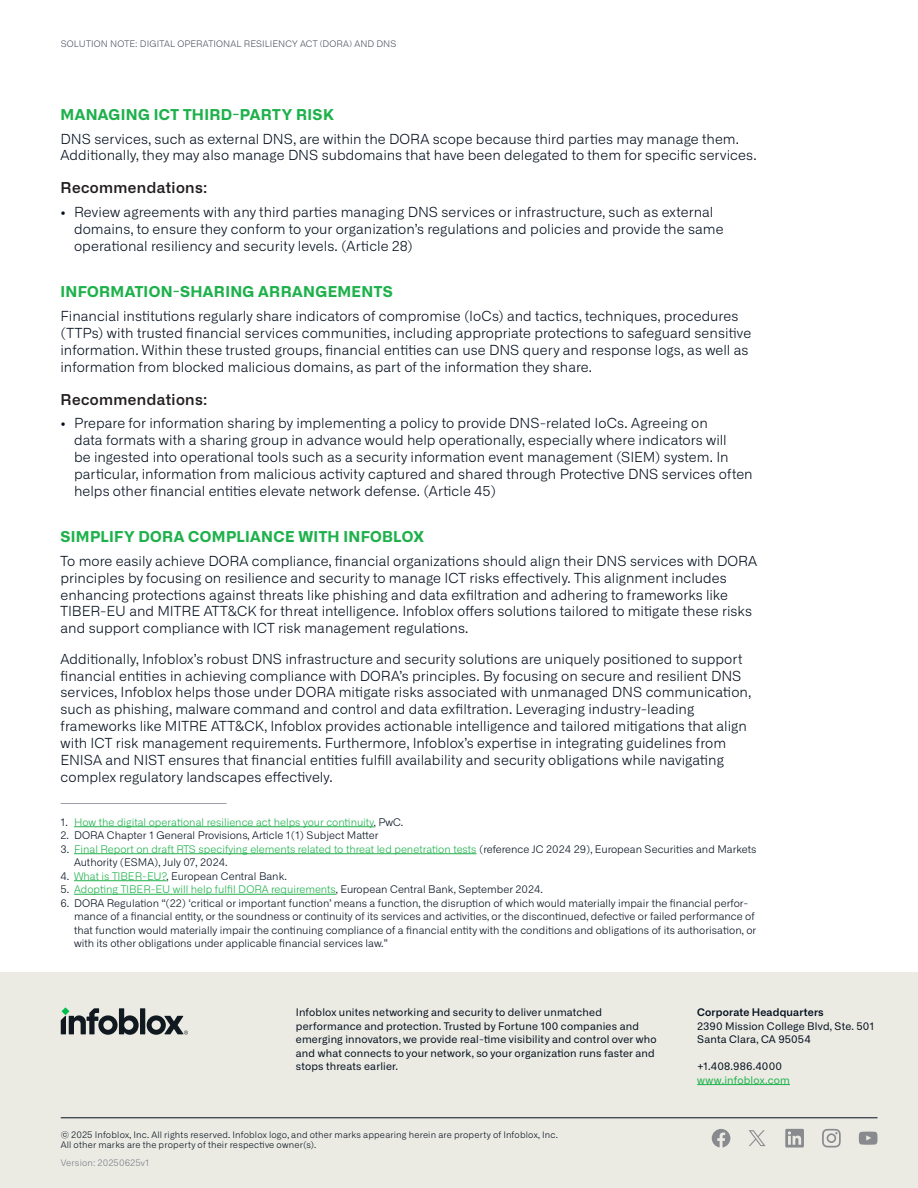
<style>
.page{position:relative;width:918px;height:1188px;background:#fff}
.page>*{position:absolute;margin:0;border:0;box-sizing:border-box;transform-origin:0 0}
.Heading_Level_1{font:700 15px "Alliance No.2";letter-spacing:.02em;color:#1eb14b}
.Heading_level_2{font:600 15px "Alliance No.2";letter-spacing:.025em;color:#231f20}
.body_text{font:300 13.8px/16.8px "Alliance No.1";letter-spacing:.005em;color:#030f1e}
.Footnote{font:300 10.5px/13.5px "Alliance No.1";color:#030f1e}
.t1{font:10.5px/13.5px "Alliance No.1";letter-spacing:.015em;color:#030f1e}
.Footnote-2{font:300 10.5px "Alliance No.1";color:#1eb14b}
.t2{font:600 10.5px "Alliance No.1";letter-spacing:.015em;color:#030f1e}
.t3{font:10.5px "Alliance No.1";letter-spacing:.015em;color:#1eb14b}
.t4{font:300 9px/9.8px "Alliance No.1";letter-spacing:.02em;color:#030f1e}
.t5{font:300 9px "Alliance No.1";letter-spacing:.015em;color:#4d515e}
.t6{font:300 9px "Alliance No.1";letter-spacing:.005em;color:#797b86}
.s1{color:#030f1e}
.s2{color:#1eb14b}
</style>
<div class="page">
<div style="left:0;top:972px;width:918px;height:216px;background:#ebebe4"></div>
<div style="left:140px;top:1008px;width:5px;height:26px;background:#101820"></div>
<svg style="left:147px;top:1015px;width:41px;height:20px"></svg>
<svg style="left:61px;top:1008px;width:78px;height:27px"></svg>
<hr style="left:697px;top:1084px;width:93px;height:1px;background:#1eb14b">
<svg style="left:822px;top:1129px;width:19px;height:18px"></svg>
<svg style="left:859px;top:1132px;width:19px;height:13px"></svg>
<svg style="left:785px;top:1129px;width:19px;height:19px"></svg>
<svg style="left:712px;top:1129px;width:18px;height:18px"></svg>
<hr style="left:61px;top:1118px;width:817px;height:1px;background:#030f1e">
<svg style="left:749px;top:1130px;width:17px;height:16px"></svg>
<hr style="left:74px;top:826px;width:300px;height:1px;background:#1eb14b">
<hr style="left:74px;top:853px;width:403px;height:1px;background:#1eb14b">
<hr style="left:74px;top:880px;width:93px;height:1px;background:#1eb14b">
<hr style="left:74px;top:894px;width:262px;height:1px;background:#1eb14b">
<hr style="left:61px;top:803px;width:166px;height:1px;background:#030f1e">
<p class="t5" style="left:61px;top:39px;width:337px">SOLUTION NOTE: DIGITAL OPERATIONAL RESILIENCY ACT (DORA) AND DNS</p>
<p class="Heading_Level_1" style="left:61px;top:105px;width:275px">MANAGING ICT THIRD-PARTY RISK</p>
<p class="body_text" style="left:61px;top:130px;width:698px">DNS services, such as external DNS, are within the DORA scope because third parties may manage them.<br>Additionally, they may also manage DNS subdomains that have been delegated to them for specific services.</p>
<p class="Heading_level_2" style="left:61px;top:178px;width:148px">Recommendations:</p>
<p class="body_text" style="left:74px;top:204px;width:651px;text-indent:-14px">• Review agreements with any third parties managing DNS services or infrastructure, such as external domains, to ensure they conform to your organization’s regulations and policies and provide the same operational resiliency and security levels. (Article 28)</p>
<p class="Heading_Level_1" style="left:61px;top:282px;width:334px">INFORMATION-SHARING ARRANGEMENTS</p>
<p class="body_text" style="left:61px;top:308px;width:692px">Financial institutions regularly share indicators of compromise (IoCs) and tactics, techniques, procedures (TTPs) with trusted financial services communities, including appropriate protections to safeguard sensitive information. Within these trusted groups, financial entities can use DNS query and response logs, as well as information from blocked malicious domains, as part of the information they share.</p>
<p class="Heading_level_2" style="left:61px;top:389px;width:148px">Recommendations:</p>
<p class="body_text" style="left:74px;top:415px;width:680px;text-indent:-14px">• Prepare for information sharing by implementing a policy to provide DNS-related IoCs. Agreeing on<br>data formats with a sharing group in advance would help operationally, especially where indicators will<br>be ingested into operational tools such as a security information event management (SIEM) system. In particular, information from malicious activity captured and shared through Protective DNS services often helps other financial entities elevate network defense. (Article 45)</p>
<p class="Heading_Level_1" style="left:61px;top:527px;width:365px">SIMPLIFY DORA COMPLIANCE WITH INFOBLOX</p>
<p class="body_text" style="left:61px;top:552px;width:698px">To more easily achieve DORA compliance, financial organizations should align their DNS services with DORA principles by focusing on resilience and security to manage ICT risks effectively. This alignment includes enhancing protections against threats like phishing and data exfiltration and adhering to frameworks like TIBER-EU and MITRE ATT&amp;CK for threat intelligence. Infoblox offers solutions tailored to mitigate these risks and support compliance with ICT risk management regulations.</p>
<p class="body_text" style="left:61px;top:650px;width:692px">Additionally, Infoblox’s robust DNS infrastructure and security solutions are uniquely positioned to support financial entities in achieving compliance with DORA’s principles. By focusing on secure and resilient DNS services, Infoblox helps those under DORA mitigate risks associated with unmanaged DNS communication, such as phishing, malware command and control and data exfiltration. Leveraging industry-leading frameworks like MITRE ATT&amp;CK, Infoblox provides actionable intelligence and tailored mitigations that align with ICT risk management requirements. Furthermore, Infoblox’s expertise in integrating guidelines from ENISA and NIST ensures that financial entities fulfill availability and security obligations while navigating complex regulatory landscapes effectively.</p>
<p class="Footnote-2" style="left:61px;top:816px;width:344px"><span class="s1">1.</span> How the digital operational resilience act helps your continuity<span class="s1">, PwC.</span></p>
<p class="Footnote" style="left:61px;top:829px;width:319px">2. DORA Chapter 1 General Provisions, Article 1(1) Subject Matter</p>
<p class="Footnote" style="left:74px;top:842px;width:684px;text-indent:-14px">3. <span class="s2">Final Report on draft RTS specifying elements related to threat led penetration tests</span> (reference JC 2024 29), European Securities and Markets<br>Authority (ESMA), July 07, 2024.</p>
<p class="Footnote" style="left:61px;top:869px;width:228px">4. <span class="s2">What is TIBER-EU?</span>, European Central Bank.</p>
<p class="Footnote-2" style="left:61px;top:883px;width:484px"><span class="s1">5.</span> Adopting TIBER-EU will help fulfil DORA requirements<span class="s1">, European Central Bank, September 2024.</span></p>
<p class="Footnote" style="left:74px;top:896px;width:684px;text-indent:-14px">6. DORA Regulation “(22) ‘critical or important function’ means a function, the disruption of which would materially impair the financial perfor&shy;mance of a financial entity, or the soundness or continuity of its services and activities, or the discontinued, defective or failed performance of that function would materially impair the continuing compliance of a financial entity with the conditions and obligations of its authorisation, or with its other obligations under applicable financial services law.”</p>
<p class="t1" style="left:296px;top:1006px;width:362px">Infoblox unites networking and security to deliver unmatched performance and protection. Trusted by Fortune 100 companies and emerging innovators, we provide real-time visibility and control over who and what connects to your network, so your organization runs faster and stops threats earlier.</p>
<p class="t2" style="left:697px;top:1006px;width:128px">Corporate Headquarters</p>
<p class="t1" style="left:697px;top:1019px;width:179px">2390 Mission College Blvd, Ste. 501<br>Santa Clara, CA 95054</p>
<p class="t1" style="left:697px;top:1059px;width:86px">+1.408.986.4000</p>
<p class="t3" style="left:697px;top:1073px;width:94px">www.infoblox.com</p>
<p class="t4" style="left:61px;top:1130px;width:499px">© 2025 Infoblox, Inc. All rights reserved. Infoblox logo, and other marks appearing herein are property of Infoblox, Inc.<br>All other marks are the property of their respective owner(s).</p>
<p class="t6" style="left:61px;top:1158px;width:90px">Version: 20250625v1</p>
</div>
